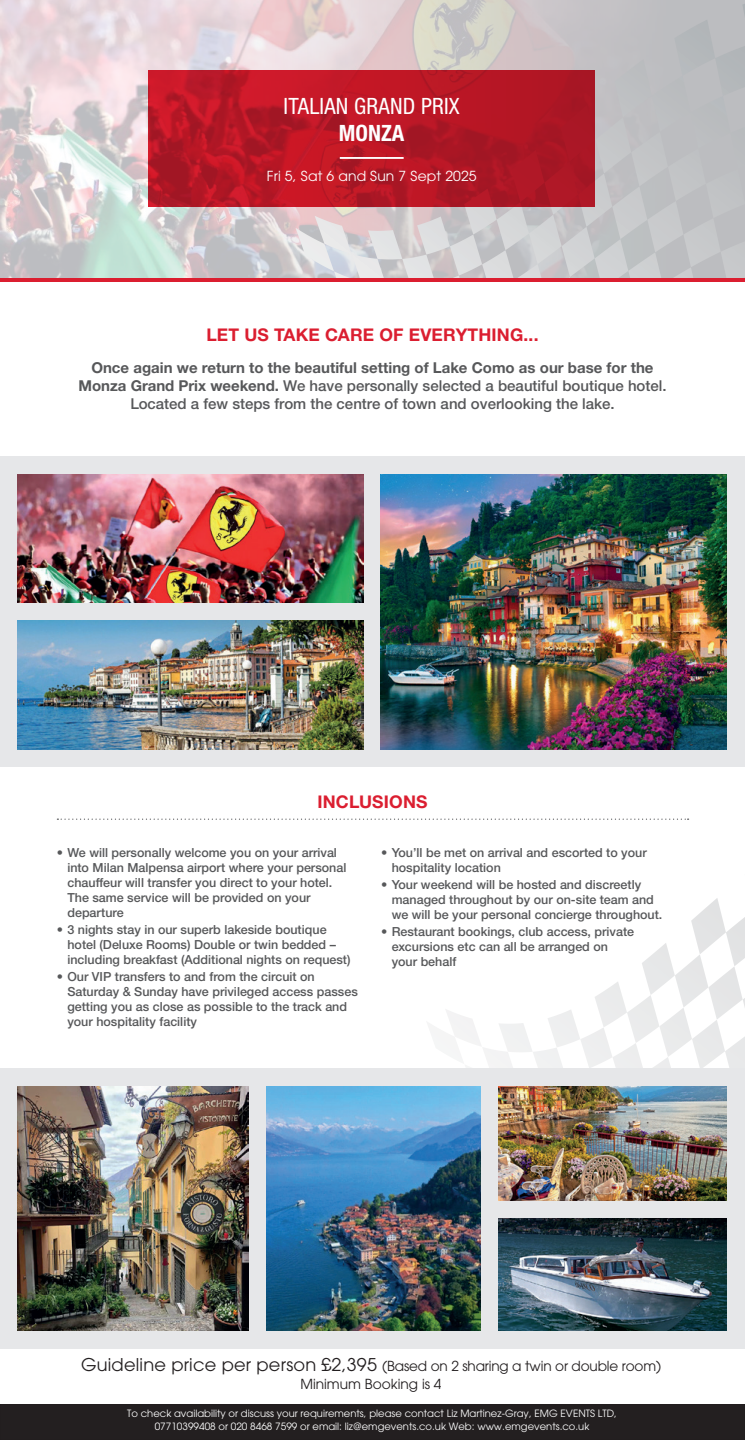
<style>
.page{position:relative;width:745px;height:1440px;background:#fff}
.page>*{position:absolute;margin:0;border:0;box-sizing:border-box;transform-origin:0 0}
.t1{font:condensed 22.5px "Helvetica Neue LTW1 G";letter-spacing:.01em;color:#fff}
.t2{font:700 condensed 22.5px "Helvetica Neue LTW1 G";color:#fff}
.t3{font:700 17.5px "Helvetica Neue LTW1 G";letter-spacing:.01em;color:#db1e30}
.t4{font:500 15px/18px "Helvetica Neue LTW1 G";color:#57585a;text-align:center}
.t5{font:13.75px/17.8px "ITC Avant Garde Pro";letter-spacing:-.01em;color:#231f20;text-align:center}
.t6{font:13.75px "ITC Avant Garde Pro";letter-spacing:.01em;color:#fff}
.t7{font:500 12.5px/15px "Helvetica Neue LTW1 G";color:#57585a}
.t8{font:10px/12.8px "ITC Avant Garde Pro";color:#fefefe;text-align:center}
.s1{font-weight:700}
.s2{font-size:17.5px}
</style>
<div class="page">
<svg style="left:446px;top:898px;width:299px;height:175px"></svg>
<img style="left:0;top:0;width:744px;height:278px">
<svg style="left:295px;top:4px;width:449px;height:274px;background:#cac7c8"></svg>
<div style="left:0;top:456px;width:744px;height:311px;background:#e6e7e9"></div>
<hr style="left:0;top:278px;width:744px;height:4px;background:#db1e30">
<img style="left:380px;top:474px;width:346px;height:275px">
<svg style="left:148px;top:70px;width:447px;height:137px;background:#b61725"></svg>
<hr style="left:339px;top:157px;width:64px;height:2px;background:#fff">
<div style="left:0;top:1403px;width:744px;height:36px;background:#231f20"></div>
<img style="left:18px;top:474px;width:345px;height:128px">
<div style="left:0;top:1068px;width:744px;height:280px;background:#e6e7e9"></div>
<img style="left:266px;top:1086px;width:214px;height:244px">
<img style="left:498px;top:1218px;width:228px;height:112px">
<img style="left:498px;top:1086px;width:228px;height:114px">
<img style="left:18px;top:620px;width:345px;height:129px">
<img style="left:18px;top:1086px;width:230px;height:244px">
<svg style="left:57px;top:818px;width:631px;height:1px"></svg>
<h1 class="t1" style="left:283px;top:93px;width:177px">ITALIAN GRAND PRIX</h1>
<h1 class="t2" style="left:339px;top:120px;width:67px">MONZA</h1>
<p class="t6" style="left:267px;top:168px;width:211px">Fri 5, Sat 6 and Sun 7 Sept 2025</p>
<h2 class="t3" style="left:206px;top:324px;width:333px">LET US TAKE CARE OF EVERYTHING...</h2>
<p class="t4" style="left:78px;top:358px;width:589px"><span class="s1">Once again we return to the beautiful setting of Lake Como as our base for the<br>Monza Grand Prix weekend.</span> We have personally selected a beautiful boutique hotel.<br>Located a few steps from the centre of town and overlooking the lake.</p>
<h2 class="t3" style="left:317px;top:790px;width:111px">INCLUSIONS</h2>
<p class="t7" style="left:67px;top:844px;width:280px;text-indent:-11px">• We will personally welcome you on your arrival into Milan Malpensa airport where your personal chauffeur will transfer you direct to your hotel.<br>The same service will be provided on your departure</p>
<p class="t7" style="left:67px;top:921px;width:284px;text-indent:-11px">• 3 nights stay in our superb lakeside boutique hotel (Deluxe Rooms) Double or twin bedded – including breakfast (Additional nights on request)</p>
<p class="t7" style="left:67px;top:968px;width:292px;text-indent:-11px">• Our VIP transfers to and from the circuit on Saturday &amp; Sunday have privileged access passes getting you as close as possible to the track and your hospitality facility</p>
<p class="t7" style="left:391px;top:844px;width:256px;text-indent:-11px">• You’ll be met on arrival and escorted to your hospitality location</p>
<p class="t7" style="left:391px;top:876px;width:272px;text-indent:-11px">• Your weekend will be hosted and discreetly managed throughout by our on-site team and we will be your personal concierge throughout.</p>
<p class="t7" style="left:391px;top:923px;width:244px;text-indent:-11px">• Restaurant bookings, club access, private excursions etc can all be arranged on your behalf</p>
<p class="t5" style="left:81px;top:1356px;width:581px"><span class="s2">Guideline price per person £2,395</span> (Based on 2 sharing a twin or double room)<br>Minimum Booking is 4</p>
<p class="t8" style="left:127px;top:1406px;width:491px">To check availability or discuss your requirements, please contact Liz Martinez-Gray, EMG EVENTS LTD,<br>07710399408 or 020 8468 7599 or email: liz@emgevents.co.uk Web: www.emgevents.co.uk</p>
</div>
